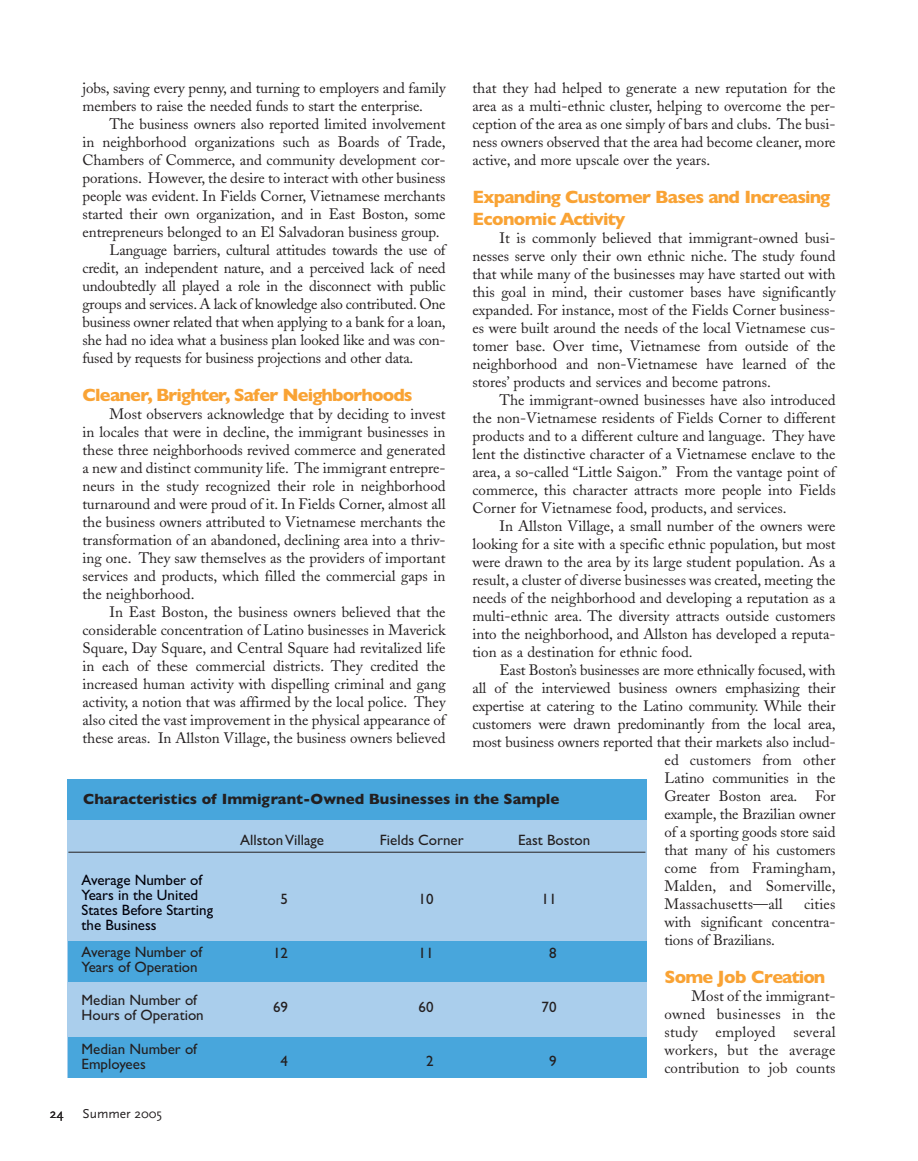
<style>
.page{position:relative;width:918px;height:1161px;background:#fff}
.page>*{position:absolute;margin:0;border:0;box-sizing:border-box;transform-origin:0 0}
.t1{font:700 18px/21.6px "Gill Sans";letter-spacing:-.04em;color:#f9a335}
.t2{font:15px/18px "Adobe Caslon";letter-spacing:-.005em;color:#231f20;text-align:justify}
.t3{font:15px/15px "Gill Sans";color:#231f20}
.t4{font:15px/15px "Gill Sans";color:#00000a}
.t5{font:700 15px "Gill Sans";color:#231f20}
.t6{font:13.5px "Scala Sans";color:#231f20}
</style>
<div class="page">
<div style="left:68px;top:819px;width:578px;height:258px;background:#aaceec"></div>
<div style="left:68px;top:1037px;width:578px;height:40px;background:#48a6dc"></div>
<div style="left:68px;top:942px;width:578px;height:40px;background:#48a6dc"></div>
<div style="left:68px;top:779px;width:578px;height:41px;background:#48a6dc"></div>
<hr style="left:68px;top:852px;width:577px;height:1px;background:#231f20">
<p class="t2" style="left:82px;top:81px;width:365px">jobs, saving every penny, and turning to employers and family members to raise the needed funds to start the enterprise.</p>
<p class="t2" style="left:110px;top:117px;width:338px">The business owners also reported limited involvement</p>
<p class="t2" style="left:82px;top:135px;width:365px">in neighborhood organizations such as Boards of Trade,</p>
<p class="t2" style="left:82px;top:153px;width:365px">Chambers of Commerce, and community development cor-</p>
<p class="t2" style="left:82px;top:171px;width:365px">porations. However, the desire to interact with other business</p>
<p class="t2" style="left:82px;top:189px;width:365px">people was evident. In Fields Corner, Vietnamese merchants</p>
<p class="t2" style="left:82px;top:207px;width:365px">started their own organization, and in East Boston, some</p>
<p class="t2" style="left:82px;top:225px;width:359px">entrepreneurs belonged to an El Salvadoran business group.</p>
<p class="t2" style="left:109px;top:243px;width:338px">Language barriers, cultural attitudes towards the use of</p>
<p class="t2" style="left:82px;top:261px;width:365px">credit, an independent nature, and a perceived lack of need</p>
<p class="t2" style="left:82px;top:279px;width:365px">undoubtedly all played a role in the disconnect with public</p>
<p class="t2" style="left:82px;top:297px;width:365px">groups and services. A lack of knowledge also contributed. One</p>
<p class="t2" style="left:82px;top:315px;width:365px">business owner related that when applying to a bank for a loan,</p>
<p class="t2" style="left:82px;top:333px;width:365px">she had no idea what a business plan looked like and was con-</p>
<p class="t2" style="left:82px;top:351px;width:332px">fused by requests for business projections and other data.</p>
<p class="t1" style="left:82px;top:384px;width:332px">Cleaner, Brighter, Safer Neighborhoods</p>
<p class="t2" style="left:82px;top:407px;width:365px;text-indent:27px">Most observers acknowledge that by deciding to invest in locales that were in decline, the immigrant businesses in these three neighborhoods revived commerce and generated a new and distinct community life. The immigrant entrepre&shy;neurs in the study recognized their role in neighborhood turnaround and were proud of it. In Fields Corner, almost all the business owners attributed to Vietnamese merchants the transformation of an abandoned, declining area into a thriv&shy;ing one. They saw themselves as the providers of important services and products, which filled the commercial gaps in the neighborhood.</p>
<p class="t2" style="left:82px;top:605px;width:365px;text-indent:27px">In East Boston, the business owners believed that the considerable concentration of Latino businesses in Maverick Square, Day Square, and Central Square had revitalized life in each of these commercial districts. They credited the increased human activity with dispelling criminal and gang activity, a notion that was affirmed by the local police. They also cited the vast improvement in the physical appearance of these areas. In Allston Village, the business owners believed</p>
<p class="t2" style="left:472px;top:81px;width:365px">that they had helped to generate a new reputation for the area as a multi-ethnic cluster, helping to overcome the per&shy;ception of the area as one simply of bars and clubs. The busi&shy;ness owners observed that the area had become cleaner, more active, and more upscale over the years.</p>
<p class="t1" style="left:472px;top:186px;width:359px">Expanding Customer Bases and Increasing<br>Economic Activity</p>
<p class="t2" style="left:472px;top:231px;width:365px;text-indent:27px">It is commonly believed that immigrant-owned busi&shy;nesses serve only their own ethnic niche. The study found that while many of the businesses may have started out with this goal in mind, their customer bases have significantly expanded. For instance, most of the Fields Corner business&shy;es were built around the needs of the local Vietnamese cus&shy;tomer base. Over time, Vietnamese from outside of the neighborhood and non-Vietnamese have learned of the stores’ products and services and become patrons.</p>
<p class="t2" style="left:472px;top:393px;width:365px;text-indent:27px">The immigrant-owned businesses have also introduced the non-Vietnamese residents of Fields Corner to different products and to a different culture and language. They have lent the distinctive character of a Vietnamese enclave to the area, a so-called “Little Saigon.” From the vantage point of commerce, this character attracts more people into Fields Corner for Vietnamese food, products, and services.</p>
<p class="t2" style="left:472px;top:519px;width:365px;text-indent:27px">In Allston Village, a small number of the owners were looking for a site with a specific ethnic population, but most were drawn to the area by its large student population. As a result, a cluster of diverse businesses was created, meeting the needs of the neighborhood and developing a reputation as a multi-ethnic area. The diversity attracts outside customers into the neighborhood, and Allston has developed a reputa&shy;tion as a destination for ethnic food.</p>
<p class="t2" style="left:500px;top:663px;width:338px">East Boston’s businesses are more ethnically focused, with</p>
<p class="t2" style="left:472px;top:681px;width:365px">all of the interviewed business owners emphasizing their</p>
<p class="t2" style="left:472px;top:699px;width:365px">expertise at catering to the Latino community. While their</p>
<p class="t2" style="left:472px;top:717px;width:365px">customers were drawn predominantly from the local area,</p>
<p class="t2" style="left:472px;top:735px;width:365px">most business owners reported that their markets also includ-</p>
<p class="t2" style="left:664px;top:753px;width:173px">ed customers from other</p>
<p class="t2" style="left:664px;top:771px;width:173px">Latino communities in the</p>
<p class="t2" style="left:664px;top:789px;width:173px">Greater Boston area. For</p>
<p class="t2" style="left:664px;top:807px;width:173px">example, the Brazilian owner</p>
<p class="t2" style="left:664px;top:825px;width:173px">of a sporting goods store said</p>
<p class="t2" style="left:664px;top:843px;width:173px">that many of his customers</p>
<p class="t2" style="left:664px;top:861px;width:173px">come from Framingham,</p>
<p class="t2" style="left:664px;top:879px;width:173px">Malden, and Somerville,</p>
<p class="t2" style="left:664px;top:897px;width:120px">Massachusetts—all</p>
<p class="t5" style="left:83px;top:790px;width:478px">Characteristics of Immigrant-Owned Businesses in the Sample</p>
<p class="t3" style="left:380px;top:832px;width:85px">Fields Corner</p>
<p class="t3" style="left:518px;top:832px;width:74px">East Boston</p>
<p class="t3" style="left:240px;top:833px;width:85px">Allston Village</p>
<p class="t4" style="left:82px;top:872px;width:133px">Average Number of<br>Years in the United<br>States Before Starting the Business</p>
<p class="t3" style="left:82px;top:945px;width:122px">Average Number of<br>Years of Operation</p>
<p class="t3" style="left:82px;top:993px;width:124px">Median Number of<br>Hours of Operation</p>
<p class="t3" style="left:82px;top:1041px;width:117px">Median Number of<br>Employees</p>
<p class="t3" style="left:280px;top:893px;width:9px">5</p>
<p class="t3" style="left:418px;top:893px;width:16px">10</p>
<p class="t3" style="left:542px;top:893px;width:16px">11</p>
<p class="t2" style="left:664px;top:897px;width:173px;text-indent:140px">cities with significant concentra&shy;tions of Brazilians.</p>
<p class="t1" style="left:664px;top:966px;width:162px">Some Job Creation</p>
<p class="t2" style="left:664px;top:988px;width:173px;text-indent:27px">Most of the immigrant&shy;owned businesses in the study employed several workers, but the average contribution to job counts</p>
<p class="t3" style="left:273px;top:947px;width:16px">12</p>
<p class="t3" style="left:418px;top:947px;width:16px">11</p>
<p class="t3" style="left:549px;top:947px;width:9px">8</p>
<p class="t3" style="left:273px;top:1001px;width:16px">69</p>
<p class="t3" style="left:418px;top:1001px;width:16px">60</p>
<p class="t3" style="left:542px;top:1001px;width:16px">70</p>
<p class="t3" style="left:280px;top:1055px;width:9px">4</p>
<p class="t3" style="left:426px;top:1055px;width:9px">2</p>
<p class="t3" style="left:549px;top:1055px;width:9px">9</p>
<p class="t6" style="left:50px;top:1106px;width:15px">24</p>
<p class="t6" style="left:82px;top:1106px;width:81px">Summer 2005</p>
</div>
